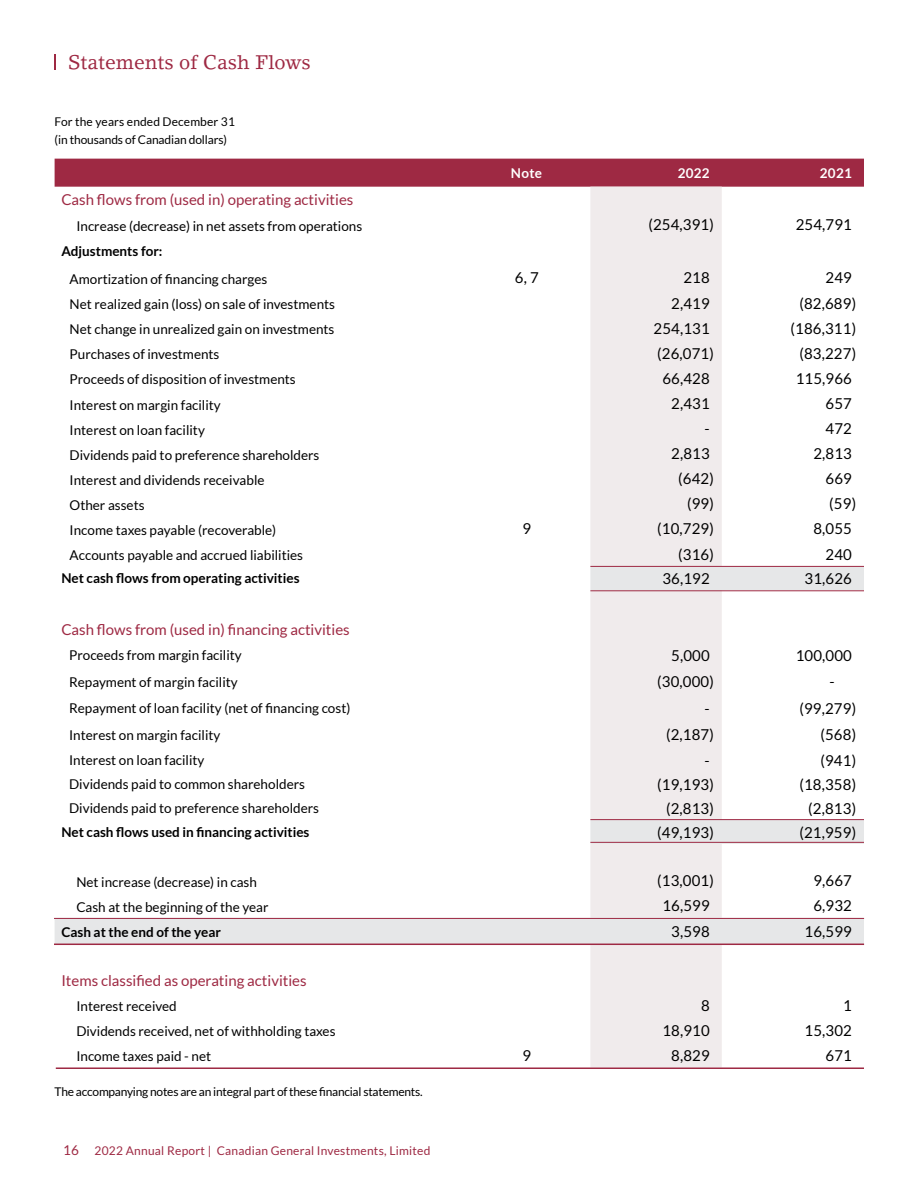
<style>
.page{position:relative;width:918px;height:1188px;background:#fff}
.page>*{position:absolute;margin:0;border:0;box-sizing:border-box;transform-origin:0 0}
.t1{font:19.5px "Lino Letter Std";color:#9e2943}
.t2{font:15px "Lato";letter-spacing:.01em;color:#000}
.t3{font:15px "Lato";color:#9e2943}
.t4{font:13.5px "Lato";color:#000}
.t5{font:700 13.5px "Lato";color:#000}
.t6{font:700 13.5px "Lato";letter-spacing:.02em;color:#fff}
.t7{font:12px/18px "Lato";letter-spacing:-.02em;color:#000}
.t8{font:12px "Lato";letter-spacing:.02em;color:#9e2943}
.s1{font-size:13.5px}
</style>
<div class="page">
<div style="left:55px;top:159px;width:809px;height:28px;background:#9e2943"></div>
<div style="left:590px;top:187px;width:132px;height:880px;background:#f0ebec"></div>
<svg style="left:55px;top:567px;width:809px;height:377px"></svg>
<hr style="left:590px;top:566px;width:274px;height:1px;background:#9e2943">
<hr style="left:590px;top:819px;width:274px;height:1px;background:#9e2943">
<hr style="left:54px;top:918px;width:810px;height:1px;background:#9e2943">
<hr style="left:54px;top:944px;width:810px;height:1px;background:#9e2943">
<hr style="left:590px;top:590px;width:274px;height:1px;background:#9e2943">
<hr style="left:590px;top:842px;width:274px;height:1px;background:#9e2943">
<hr style="left:56px;top:1067px;width:808px;height:2px;background:#9e2943">
<svg style="left:54px;top:54px;width:2px;height:16px"></svg>
<h1 class="t1" style="left:68px;top:50px;width:244px">Statements of Cash Flows</h1>
<p class="t7" style="left:55px;top:113px;width:182px">For the years ended December 31 (in thousands of Canadian dollars)</p>
<p class="t6" style="left:511px;top:165px;width:33px">Note</p>
<p class="t6" style="left:678px;top:165px;width:34px">2022</p>
<p class="t6" style="left:820px;top:165px;width:34px">2021</p>
<p class="t3" style="left:61px;top:191px;width:294px">Cash flows from (used in) operating activities</p>
<p class="t4" style="left:76px;top:218px;width:287px">Increase (decrease) in net assets from operations</p>
<p class="t2" style="left:648px;top:217px;width:67px">(254,391)</p>
<p class="t2" style="left:796px;top:217px;width:58px">254,791</p>
<p class="t5" style="left:61px;top:244px;width:103px">Adjustments for:</p>
<p class="t4" style="left:70px;top:271px;width:199px">Amortization of financing charges</p>
<p class="t2" style="left:515px;top:269px;width:25px">6, 7</p>
<p class="t2" style="left:683px;top:269px;width:28px">218</p>
<p class="t2" style="left:826px;top:269px;width:28px">249</p>
<p class="t4" style="left:70px;top:297px;width:267px">Net realized gain (loss) on sale of investments</p>
<p class="t2" style="left:671px;top:295px;width:40px">2,419</p>
<p class="t2" style="left:799px;top:295px;width:58px">(82,689)</p>
<p class="t4" style="left:70px;top:322px;width:266px">Net change in unrealized gain on investments</p>
<p class="t2" style="left:654px;top:320px;width:58px">254,131</p>
<p class="t2" style="left:791px;top:320px;width:67px">(186,311)</p>
<p class="t4" style="left:70px;top:347px;width:151px">Purchases of investments</p>
<p class="t2" style="left:657px;top:345px;width:58px">(26,071)</p>
<p class="t2" style="left:799px;top:345px;width:58px">(83,227)</p>
<p class="t4" style="left:70px;top:372px;width:228px">Proceeds of disposition of investments</p>
<p class="t2" style="left:662px;top:370px;width:49px">66,428</p>
<p class="t2" style="left:796px;top:370px;width:58px">115,966</p>
<p class="t4" style="left:70px;top:397px;width:153px">Interest on margin facility</p>
<p class="t2" style="left:671px;top:395px;width:40px">2,431</p>
<p class="t2" style="left:826px;top:395px;width:28px">657</p>
<p class="t4" style="left:70px;top:422px;width:137px">Interest on loan facility</p>
<p class="t2" style="left:705px;top:420px;width:7px">-</p>
<p class="t2" style="left:826px;top:420px;width:28px">472</p>
<p class="t4" style="left:70px;top:447px;width:251px">Dividends paid to preference shareholders</p>
<p class="t2" style="left:671px;top:445px;width:40px">2,813</p>
<p class="t2" style="left:813px;top:445px;width:40px">2,813</p>
<p class="t4" style="left:70px;top:472px;width:196px">Interest and dividends receivable</p>
<p class="t2" style="left:678px;top:470px;width:37px">(642)</p>
<p class="t2" style="left:826px;top:470px;width:28px">669</p>
<p class="t4" style="left:70px;top:497px;width:76px">Other assets</p>
<p class="t2" style="left:687px;top:496px;width:28px">(99)</p>
<p class="t2" style="left:829px;top:496px;width:28px">(59)</p>
<p class="t4" style="left:70px;top:523px;width:208px">Income taxes payable (recoverable)</p>
<p class="t2" style="left:523px;top:521px;width:10px">9</p>
<p class="t2" style="left:657px;top:521px;width:58px">(10,729)</p>
<p class="t2" style="left:813px;top:521px;width:40px">8,055</p>
<p class="t4" style="left:70px;top:548px;width:235px">Accounts payable and accrued liabilities</p>
<p class="t2" style="left:678px;top:546px;width:37px">(316)</p>
<p class="t2" style="left:826px;top:546px;width:28px">240</p>
<p class="t5" style="left:61px;top:571px;width:240px">Net cash flows from operating activities</p>
<p class="t2" style="left:662px;top:570px;width:49px">36,192</p>
<p class="t2" style="left:805px;top:570px;width:49px">31,626</p>
<p class="t3" style="left:61px;top:621px;width:290px">Cash flows from (used in) financing activities</p>
<p class="t4" style="left:69px;top:648px;width:174px">Proceeds from margin facility</p>
<p class="t2" style="left:671px;top:647px;width:40px">5,000</p>
<p class="t2" style="left:796px;top:647px;width:58px">100,000</p>
<p class="t4" style="left:69px;top:674px;width:170px">Repayment of margin facility</p>
<p class="t2" style="left:657px;top:674px;width:58px">(30,000)</p>
<p class="t2" style="left:829px;top:674px;width:7px">-</p>
<p class="t4" style="left:69px;top:701px;width:283px">Repayment of loan facility (net of financing cost)</p>
<p class="t2" style="left:705px;top:700px;width:7px">-</p>
<p class="t2" style="left:799px;top:700px;width:58px">(99,279)</p>
<p class="t4" style="left:69px;top:727px;width:153px">Interest on margin facility</p>
<p class="t2" style="left:666px;top:727px;width:49px">(2,187)</p>
<p class="t2" style="left:820px;top:727px;width:37px">(568)</p>
<p class="t4" style="left:69px;top:753px;width:137px">Interest on loan facility</p>
<p class="t2" style="left:705px;top:752px;width:7px">-</p>
<p class="t2" style="left:820px;top:752px;width:37px">(941)</p>
<p class="t4" style="left:69px;top:777px;width:237px">Dividends paid to common shareholders</p>
<p class="t2" style="left:657px;top:776px;width:58px">(19,193)</p>
<p class="t2" style="left:799px;top:776px;width:58px">(18,358)</p>
<p class="t4" style="left:69px;top:801px;width:251px">Dividends paid to preference shareholders</p>
<p class="t2" style="left:666px;top:800px;width:49px">(2,813)</p>
<p class="t2" style="left:808px;top:800px;width:49px">(2,813)</p>
<p class="t5" style="left:61px;top:825px;width:250px">Net cash flows used in financing activities</p>
<p class="t2" style="left:657px;top:824px;width:58px">(49,193)</p>
<p class="t2" style="left:799px;top:824px;width:58px">(21,959)</p>
<p class="t4" style="left:76px;top:874px;width:182px">Net increase (decrease) in cash</p>
<p class="t2" style="left:657px;top:872px;width:58px">(13,001)</p>
<p class="t2" style="left:813px;top:872px;width:40px">9,667</p>
<p class="t4" style="left:76px;top:899px;width:194px">Cash at the beginning of the year</p>
<p class="t2" style="left:662px;top:898px;width:49px">16,599</p>
<p class="t2" style="left:813px;top:898px;width:40px">6,932</p>
<p class="t5" style="left:61px;top:924px;width:161px">Cash at the end of the year</p>
<p class="t2" style="left:671px;top:923px;width:40px">3,598</p>
<p class="t2" style="left:805px;top:923px;width:49px">16,599</p>
<p class="t3" style="left:61px;top:972px;width:247px">Items classified as operating activities</p>
<p class="t4" style="left:76px;top:999px;width:102px">Interest received</p>
<p class="t2" style="left:701px;top:997px;width:10px">8</p>
<p class="t2" style="left:843px;top:997px;width:10px">1</p>
<p class="t4" style="left:76px;top:1024px;width:261px">Dividends received, net of withholding taxes</p>
<p class="t2" style="left:662px;top:1022px;width:49px">18,910</p>
<p class="t2" style="left:805px;top:1022px;width:49px">15,302</p>
<p class="t4" style="left:76px;top:1049px;width:136px">Income taxes paid - net</p>
<p class="t2" style="left:523px;top:1047px;width:10px">9</p>
<p class="t2" style="left:671px;top:1047px;width:40px">8,829</p>
<p class="t2" style="left:826px;top:1047px;width:28px">671</p>
<p class="t7" style="left:55px;top:1082px;width:369px">The accompanying notes are an integral part of these financial statements.</p>
<p class="t8" style="left:63px;top:1144px;width:369px"><span class="s1">16</span> 2022 Annual Report | Canadian General Investments, Limited</p>
</div>
